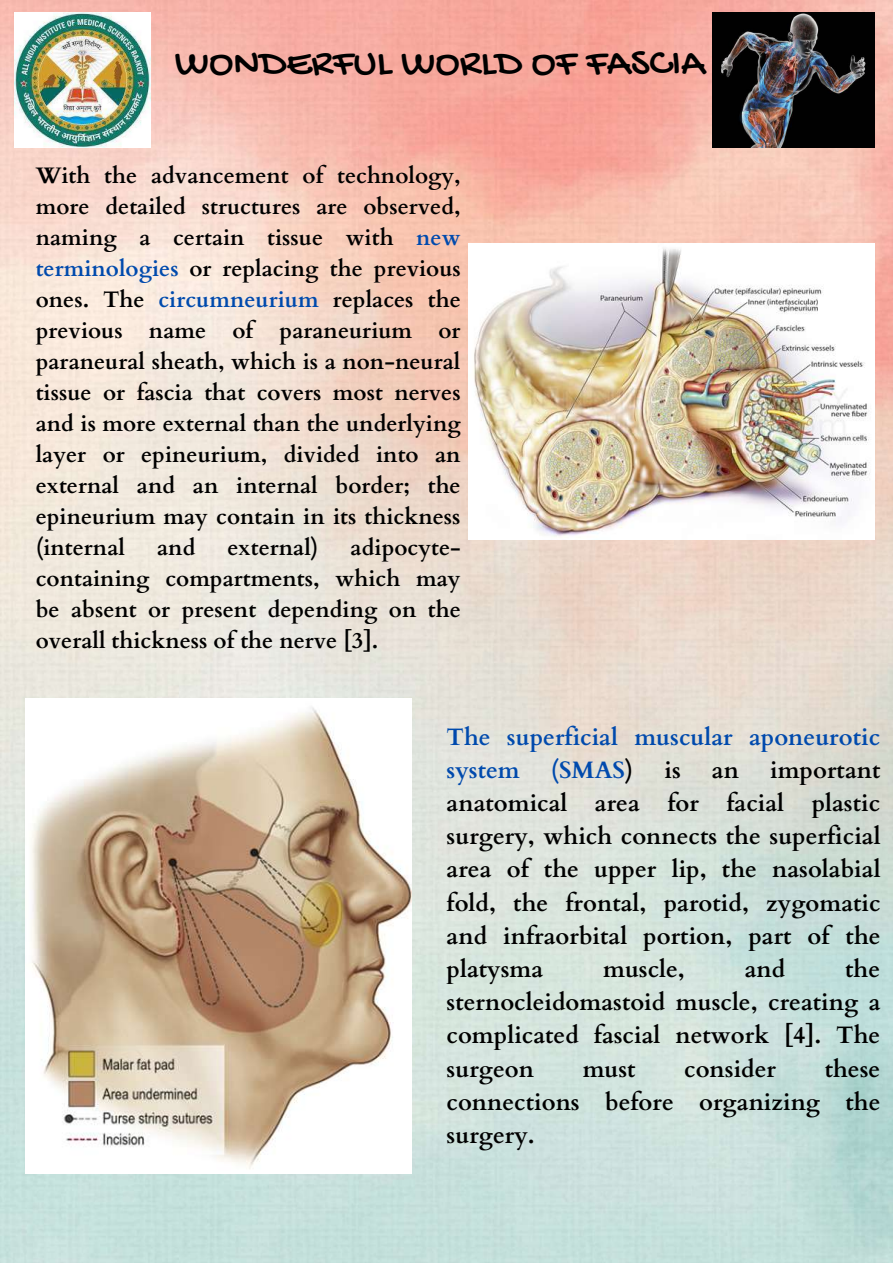
<style>
.page{position:relative;width:893px;height:1263px;background:#fff}
.page>*{position:absolute;margin:0;border:0;box-sizing:border-box;transform-origin:0 0}
.t1{font:40.42px "Gochi Hand";color:#000}
.t2{font:700 23.77px/33.2px "Cardo";color:#000;text-align:justify}
.t3{font:700 23.77px/33.2px "Cardo";color:#004aad}
.t4{font:700 22.42px/30.9px "Cardo";color:#000;text-align:justify}
.s1{color:#004aad}
.s2{color:#000}
</style>
<div class="page">
<img style="left:0;top:0;width:893px;height:1263px">
<img style="left:15px;top:12px;width:135px;height:136px">
<img style="left:468px;top:244px;width:406px;height:295px">
<img style="left:25px;top:699px;width:386px;height:475px">
<img style="left:712px;top:12px;width:162px;height:136px">
<h1 class="t1" style="left:175px;top:41px;width:531px">WONDERFUL WORLD OF FASCIA</h1>
<p class="t4" style="left:36px;top:161px;width:426px">With the advancement of technology, more detailed structures are observed, naming a certain tissue with <span class="s1">new terminologies</span> or replacing the previous ones. The <span class="s1">circumneurium</span> replaces the previous name of paraneurium or paraneural sheath, which is a non-neural tissue or fascia that covers most nerves and is more external than the underlying layer or epineurium, divided into an external and an internal border; the epineurium may contain in its thickness (internal</p>
<p class="t4" style="left:157px;top:532px;width:40px">and</p>
<p class="t4" style="left:227px;top:532px;width:92px">external)</p>
<p class="t4" style="left:36px;top:532px;width:426px;text-indent:315px">adipocyte&shy;containing compartments, which may be absent or present depending on the overall thickness of the nerve [3].</p>
<p class="t3" style="left:446px;top:721px;width:435px">The superficial muscular aponeurotic system</p>
<p class="t3" style="left:551px;top:754px;width:84px">(SMAS<span class="s2">)</span></p>
<p class="t2" style="left:664px;top:754px;width:18px">is</p>
<p class="t2" style="left:712px;top:754px;width:29px">an</p>
<p class="t2" style="left:446px;top:754px;width:435px;text-indent:323px">important anatomical area for facial plastic surgery, which connects the superficial area of the upper lip, the nasolabial fold, the frontal, parotid, zygomatic and infraorbital portion, part of the platysma</p>
<p class="t2" style="left:446px;top:953px;width:435px;text-indent:398px">the sternocleidomastoid muscle, creating a complicated fascial network [4]. The surgeon</p>
<p class="t2" style="left:603px;top:953px;width:83px">muscle,</p>
<p class="t2" style="left:745px;top:953px;width:42px">and</p>
<p class="t2" style="left:446px;top:1052px;width:435px;text-indent:378px">these connections before organizing the surgery.</p>
<p class="t2" style="left:582px;top:1052px;width:54px">must</p>
<p class="t2" style="left:684px;top:1052px;width:93px">consider</p>
</div>
